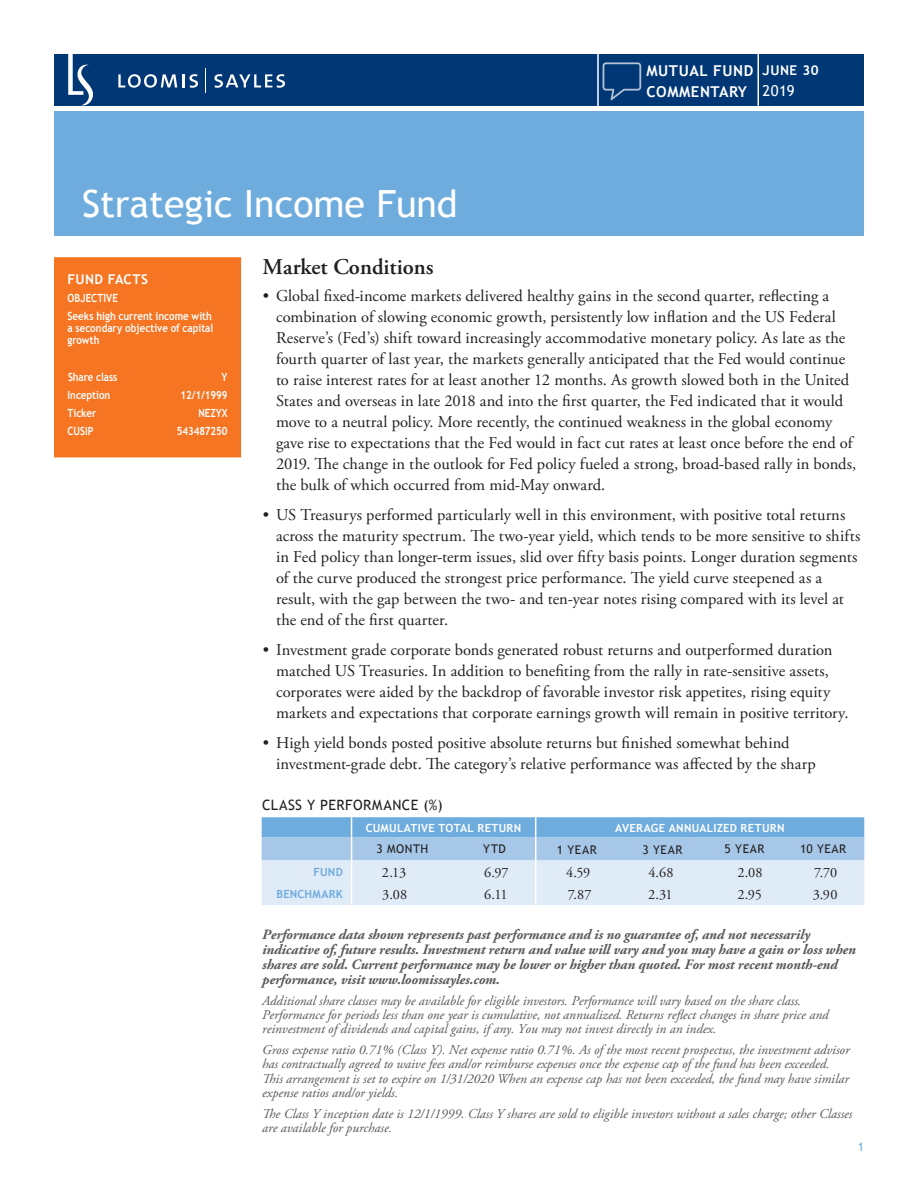
<style>
.page{position:relative;width:918px;height:1188px;background:#fff}
.page>*{position:absolute;margin:0;border:0;box-sizing:border-box;transform-origin:0 0}
.t1{font:37.5px "Trebuchet MS";color:#fff}
.Headers_-_Bullets{font:600 22.5px "Adobe Garamond Pro";color:#231f20}
.t2{font:16.5px/21px "Adobe Garamond Pro";letter-spacing:.005em;color:#231f20}
.t3{font:700 15px/21px "Trebuchet MS";letter-spacing:.04em;color:#fff}
.t4{font:15px "Trebuchet MS";color:#fff}
.Disclosure_Bold{font:italic 700 14.25px/15px "Adobe Garamond Pro";letter-spacing:-.005em;color:#57585a}
.Numbers{font:14.25px "Adobe Garamond Pro";color:#231f20}
.t5{font:14.25px "Trebuchet MS";letter-spacing:.03em;color:#231f20}
.Disclusure{font:italic 13.5px/14.2px "Adobe Garamond Pro";color:#57585a}
.t6{font:700 13.5px "Trebuchet MS";letter-spacing:.04em;color:#fff}
.SubHeads{font:12px "Trebuchet MS";letter-spacing:.045em;color:#231f20}
.t7{font:12px "Trebuchet MS";color:#6eacdd}
.Copy_-_Left_column{font:700 11.25px/12px "Trebuchet MS";color:#fff;scale:.87 1}
.Headers{font:700 11.25px "Trebuchet MS";letter-spacing:.025em;color:#fff}
.Values{font:700 11.25px "Trebuchet MS";letter-spacing:-.01em;color:#fff;scale:.87 1}
.Labels_-_Left_Column{font:700 11.25px "Trebuchet MS";letter-spacing:.015em;color:#6eacdd}
</style>
<div class="page">
<div style="left:54px;top:54px;width:810px;height:51px;background:#013775"></div>
<svg style="left:205px;top:68px;width:1px;height:25px"></svg>
<svg style="left:68px;top:54px;width:25px;height:51px"></svg>
<svg style="left:118px;top:74px;width:80px;height:14px"></svg>
<svg style="left:214px;top:74px;width:71px;height:14px"></svg>
<div style="left:54px;top:111px;width:810px;height:125px;background:#6eacdd"></div>
<hr style="left:597px;top:53px;width:2px;height:54px;background:#fff">
<hr style="left:758px;top:52px;width:1px;height:54px;background:#fff">
<svg style="left:603px;top:62px;width:38px;height:38px"></svg>
<svg style="left:262px;top:817px;width:602px;height:88px;background:#b7d3ed"></svg>
<div style="left:54px;top:257px;width:187px;height:200px;background:#f57523"></div>
<h1 class="t1" style="left:82px;top:180px;width:377px">Strategic Income Fund</h1>
<p class="t3" style="left:646px;top:60px;width:109px">MUTUAL FUND<br>COMMENTARY</p>
<p class="t6" style="left:763px;top:62px;width:58px">JUNE 30</p>
<p class="t4" style="left:763px;top:81px;width:33px">2019</p>
<p class="t6" style="left:68px;top:271px;width:82px">FUND FACTS</p>
<p class="Copy_-_Left_column" style="left:68px;top:292px;width:60px">OBJECTIVE</p>
<p class="Copy_-_Left_column" style="left:68px;top:310px;width:169px">Seeks high current income with a secondary objective of capital growth</p>
<p class="Values" style="left:68px;top:369px;width:58px">Share class</p>
<p class="Values" style="left:222px;top:369px;width:8px">Y</p>
<p class="Copy_-_Left_column" style="left:68px;top:389px;width:51px">Inception</p>
<p class="Values" style="left:181px;top:388px;width:56px">12/1/1999</p>
<p class="Copy_-_Left_column" style="left:68px;top:407px;width:35px">Ticker</p>
<p class="Values" style="left:199px;top:406px;width:35px">NEZYX</p>
<p class="Copy_-_Left_column" style="left:68px;top:425px;width:31px">CUSIP</p>
<p class="Values" style="left:177px;top:424px;width:60px">543487250</p>
<p class="Headers_-_Bullets" style="left:262px;top:253px;width:173px">Market Conditions</p>
<p class="t2" style="left:276px;top:286px;width:582px;text-indent:-13px">• Global fixed-income markets delivered healthy gains in the second quarter, reflecting a combination of slowing economic growth, persistently low inflation and the US Federal Reserve’s (Fed’s) shift toward increasingly accommodative monetary policy. As late as the fourth quarter of last year, the markets generally anticipated that the Fed would continue to raise interest rates for at least another 12 months. As growth slowed both in the United States and overseas in late 2018 and into the first quarter, the Fed indicated that it would move to a neutral policy. More recently, the continued weakness in the global economy gave rise to expectations that the Fed would in fact cut rates at least once before the end of 2019. The change in the outlook for Fed policy fueled a strong, broad-based rally in bonds, the bulk of which occurred from mid-May onward.</p>
<p class="t2" style="left:276px;top:505px;width:586px;text-indent:-13px">• US Treasurys performed particularly well in this environment, with positive total returns across the maturity spectrum. The two-year yield, which tends to be more sensitive to shifts in Fed policy than longer-term issues, slid over fifty basis points. Longer duration segments of the curve produced the strongest price performance. The yield curve steepened as a result, with the gap between the two- and ten-year notes rising compared with its level at the end of the first quarter.</p>
<p class="t2" style="left:276px;top:640px;width:574px;text-indent:-13px">• Investment grade corporate bonds generated robust returns and outperformed duration matched US Treasuries. In addition to benefiting from the rally in rate-sensitive assets, corporates were aided by the backdrop of favorable investor risk appetites, rising equity markets and expectations that corporate earnings growth will remain in positive territory.</p>
<p class="t2" style="left:276px;top:733px;width:541px;text-indent:-13px">• High yield bonds posted positive absolute returns but finished somewhat behind investment-grade debt. The category’s relative performance was affected by the sharp</p>
<p class="t5" style="left:262px;top:796px;width:182px">CLASS Y PERFORMANCE (%)</p>
<p class="Headers" style="left:366px;top:821px;width:157px">CUMULATIVE TOTAL RETURN</p>
<p class="Headers" style="left:615px;top:821px;width:171px">AVERAGE ANNUALIZED RETURN</p>
<p class="SubHeads" style="left:377px;top:841px;width:53px">3 MONTH</p>
<p class="SubHeads" style="left:483px;top:841px;width:24px">YTD</p>
<p class="SubHeads" style="left:557px;top:842px;width:41px">1 YEAR</p>
<p class="SubHeads" style="left:643px;top:842px;width:41px">3 YEAR</p>
<p class="SubHeads" style="left:725px;top:841px;width:41px">5 YEAR</p>
<p class="SubHeads" style="left:800px;top:841px;width:48px">10 YEAR</p>
<p class="Labels_-_Left_Column" style="left:314px;top:865px;width:31px">FUND</p>
<p class="Numbers" style="left:382px;top:864px;width:26px">2.13</p>
<p class="Numbers" style="left:484px;top:864px;width:26px">6.97</p>
<p class="Numbers" style="left:566px;top:864px;width:26px">4.59</p>
<p class="Numbers" style="left:648px;top:864px;width:27px">4.68</p>
<p class="Numbers" style="left:737px;top:864px;width:27px">2.08</p>
<p class="Numbers" style="left:814px;top:864px;width:24px">7.70</p>
<p class="Labels_-_Left_Column" style="left:277px;top:887px;width:68px">BENCHMARK</p>
<p class="Numbers" style="left:382px;top:886px;width:26px">3.08</p>
<p class="Numbers" style="left:484px;top:886px;width:25px">6.11</p>
<p class="Numbers" style="left:568px;top:886px;width:25px">7.87</p>
<p class="Numbers" style="left:648px;top:886px;width:26px">2.31</p>
<p class="Numbers" style="left:737px;top:886px;width:26px">2.95</p>
<p class="Numbers" style="left:813px;top:886px;width:26px">3.90</p>
<p class="Disclosure_Bold" style="left:262px;top:927px;width:595px">Performance data shown represents past performance and is no guarantee of, and not necessarily indicative of, future results. Investment return and value will vary and you may have a gain or loss when shares are sold. Current performance may be lower or higher than quoted. For most recent month-end performance, visit www.loomissayles.com.</p>
<p class="Disclusure" style="left:262px;top:994px;width:568px">Additional share classes may be available for eligible investors. Performance will vary based on the share class.<br>Performance for periods less than one year is cumulative, not annualized. Returns reflect changes in share price and reinvestment of dividends and capital gains, if any. You may not invest directly in an index.</p>
<p class="Disclusure" style="left:262px;top:1043px;width:589px">Gross expense ratio 0.71% (Class Y). Net expense ratio 0.71%. As of the most recent prospectus, the investment advisor has contractually agreed to waive fees and/or reimburse expenses once the expense cap of the fund has been exceeded.<br>This arrangement is set to expire on 1/31/2020 When an expense cap has not been exceeded, the fund may have similar expense ratios and/or yields.</p>
<p class="Disclusure" style="left:262px;top:1107px;width:592px">The Class Y inception date is 12/1/1999. Class Y shares are sold to eligible investors without a sales charge; other Classes are available for purchase.</p>
<p class="t7" style="left:858px;top:1140px;width:8px">1</p>
</div>
